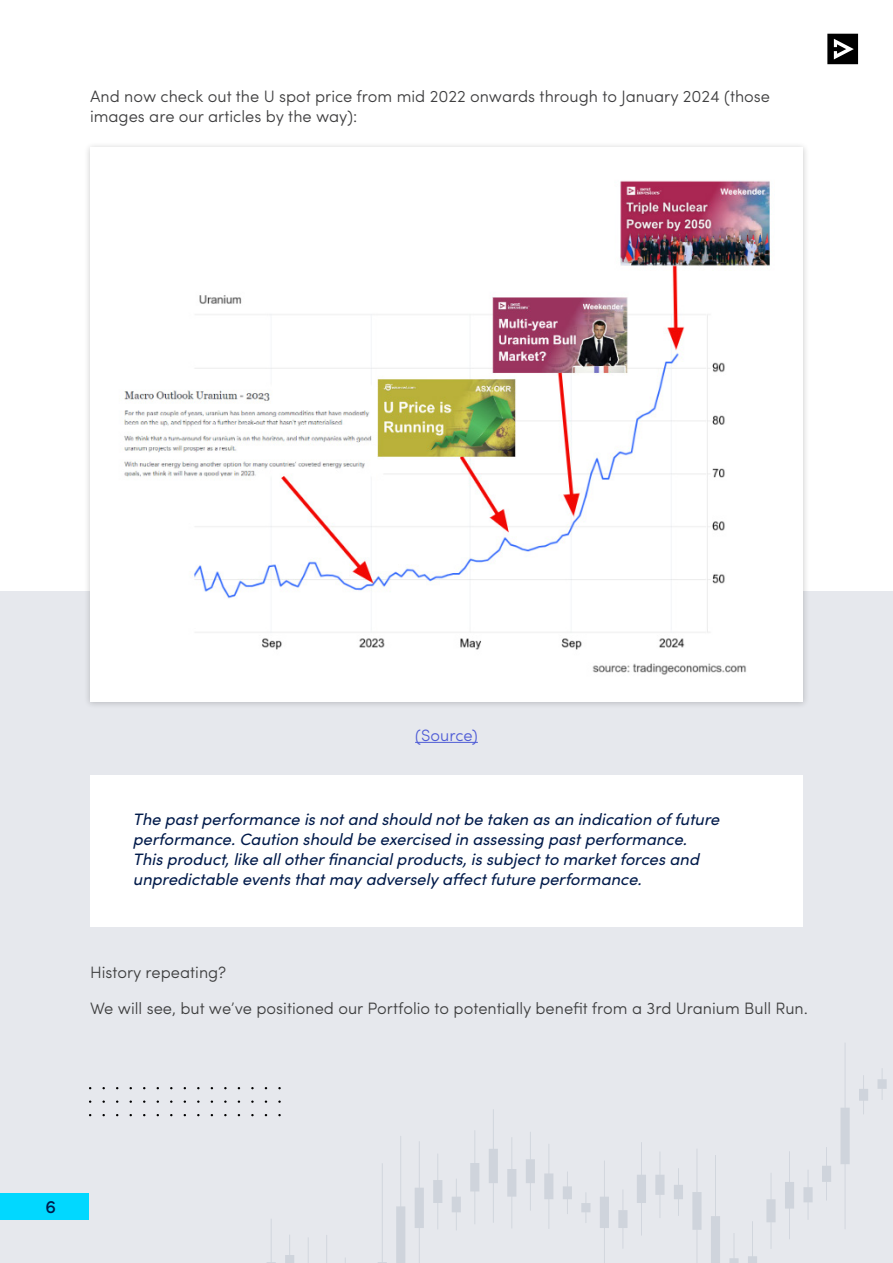
<style>
.page{position:relative;width:893px;height:1263px;background:#fff}
.page>*{position:absolute;margin:0;border:0;box-sizing:border-box;transform-origin:0 0}
.t1{font:500 18px "Sofia Pro";color:#001a4a}
.body{font:italic 16.5px/19.8px "Sofia Pro";color:#001a4a}
.body-2{font:300 16.5px/19.8px "Sofia Pro";color:#3e3e3f}
.body-3{font:300 16.5px "Sofia Pro";color:#4f5cd6}
</style>
<div class="page">
<div style="left:0;top:592px;width:893px;height:671px;background:#e6e8ed"></div>
<hr style="left:415px;top:742px;width:63px;height:1px;background:#4f5cd6">
<div style="left:84px;top:141px;width:725px;height:568px;background:#000;opacity:.2"></div>
<div style="left:90px;top:148px;width:713px;height:554px;background:#fff"></div>
<img style="left:124px;top:180px;width:646px;height:495px">
<div style="left:90px;top:775px;width:713px;height:151px;background:#fff"></div>
<svg style="left:877px;top:1068px;width:10px;height:32px"></svg>
<svg style="left:859px;top:1075px;width:9px;height:39px"></svg>
<svg style="left:840px;top:1043px;width:10px;height:186px"></svg>
<svg style="left:822px;top:1147px;width:9px;height:53px"></svg>
<svg style="left:803px;top:1170px;width:10px;height:49px"></svg>
<svg style="left:785px;top:1151px;width:9px;height:88px"></svg>
<svg style="left:766px;top:1173px;width:10px;height:75px"></svg>
<svg style="left:748px;top:1221px;width:9px;height:42px"></svg>
<svg style="left:729px;top:1258px;width:10px;height:5px"></svg>
<svg style="left:711px;top:1155px;width:9px;height:108px"></svg>
<svg style="left:692px;top:1149px;width:10px;height:114px"></svg>
<svg style="left:674px;top:1168px;width:9px;height:48px"></svg>
<svg style="left:655px;top:1152px;width:9px;height:66px"></svg>
<svg style="left:637px;top:1142px;width:9px;height:93px"></svg>
<svg style="left:618px;top:1190px;width:9px;height:58px"></svg>
<svg style="left:600px;top:1161px;width:9px;height:102px"></svg>
<svg style="left:581px;top:1193px;width:9px;height:30px"></svg>
<svg style="left:563px;top:1172px;width:9px;height:42px"></svg>
<svg style="left:544px;top:1144px;width:9px;height:85px"></svg>
<svg style="left:526px;top:1132px;width:9px;height:79px"></svg>
<svg style="left:507px;top:1137px;width:9px;height:91px"></svg>
<svg style="left:489px;top:1109px;width:9px;height:114px"></svg>
<svg style="left:470px;top:1130px;width:9px;height:94px"></svg>
<svg style="left:452px;top:1179px;width:9px;height:51px"></svg>
<svg style="left:433px;top:1154px;width:9px;height:75px"></svg>
<svg style="left:415px;top:1141px;width:9px;height:122px"></svg>
<svg style="left:396px;top:1136px;width:9px;height:127px"></svg>
<svg style="left:378px;top:1163px;width:9px;height:100px"></svg>
<svg style="left:326px;top:1235px;width:1px;height:28px"></svg>
<svg style="left:308px;top:1238px;width:1px;height:25px"></svg>
<svg style="left:285px;top:1235px;width:9px;height:28px"></svg>
<svg style="left:267px;top:1219px;width:9px;height:44px"></svg>
<div style="left:0;top:1193px;width:89px;height:27px;background:#01d8ff"></div>
<svg style="left:827px;top:34px;width:31px;height:30px"></svg>
<p class="body-2" style="left:90px;top:86px;width:682px">And now check out the U spot price from mid 2022 onwards through to January 2024 (those images are our articles by the way):</p>
<p class="body-3" style="left:415px;top:723px;width:64px">(Source)</p>
<p class="body" style="left:133px;top:809px;width:588px">The past performance is not and should not be taken as an indication of future performance. Caution should be exercised in assessing past performance.<br>This product, like all other financial products, is subject to market forces and unpredictable events that may adversely affect future performance.</p>
<p class="body-2" style="left:90px;top:961px;width:138px">History repeating?</p>
<p class="body-2" style="left:90px;top:997px;width:719px">We will see, but we’ve positioned our Portfolio to potentially benefit from a 3rd Uranium Bull Run.</p>
<p class="t1" style="left:45px;top:1193px;width:12px">6</p>
</div>
